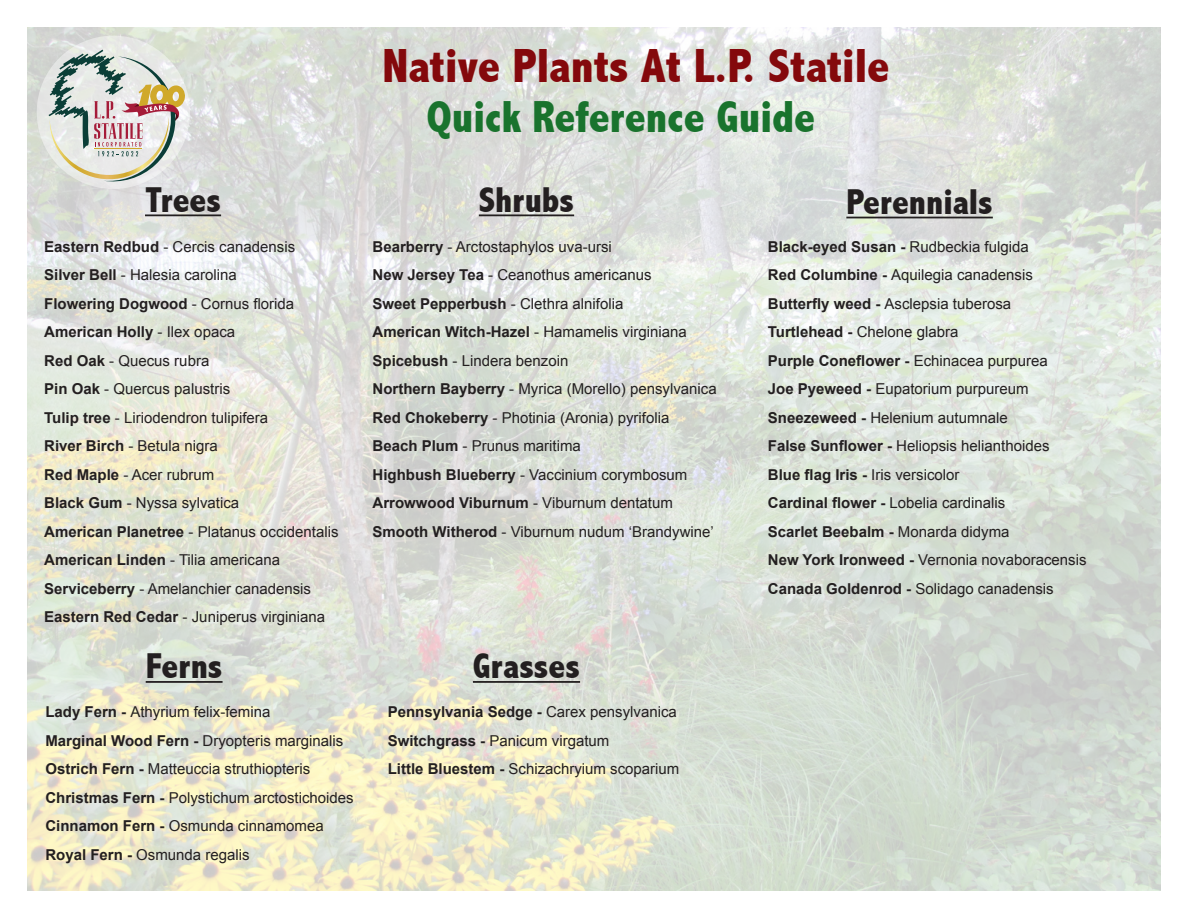
<style>
.page{position:relative;width:1188px;height:918px;background:#fff}
.page>*{position:absolute;margin:0;border:0;box-sizing:border-box;transform-origin:0 0}
.t1{font:800 condensed 48px "Abadi";color:#84090c}
.t2{font:800 condensed 45px "Abadi";color:#19732d}
.t3{font:800 condensed 36px "Abadi";color:#231f20}
.t4{font:15px "Arial";color:#231f20}
.t5{font:700 15px "Arial";color:#231f20}
.s1{font-weight:700}
.s2{font-weight:400}
</style>
<div class="page">
<img style="left:27px;top:27px;width:1134px;height:864px">
<svg style="left:37px;top:36px;width:153px;height:153px;background:#e7e8e6"></svg>
<hr style="left:145px;top:214px;width:76px;height:2px;background:#231f20">
<hr style="left:479px;top:214px;width:95px;height:2px;background:#231f20">
<hr style="left:846px;top:217px;width:147px;height:1px;background:#231f20">
<hr style="left:146px;top:681px;width:77px;height:2px;background:#231f20">
<hr style="left:473px;top:681px;width:107px;height:2px;background:#231f20">
<svg style="left:49px;top:50px;width:136px;height:137px;background:#cccbc2"></svg>
<p class="t3" style="left:145px;top:179px;width:78px">Trees</p>
<p class="t4" style="left:44px;top:237px;width:252px"><span class="s1">Eastern Redbud</span> - Cercis canadensis</p>
<p class="t4" style="left:44px;top:265px;width:194px"><span class="s1">Silver Bell</span> - Halesia carolina</p>
<p class="t5" style="left:44px;top:294px;width:252px">Flowering Dogwood <span class="s2">- Cornus florida</span></p>
<p class="t5" style="left:44px;top:322px;width:192px">American Holly <span class="s2">- Ilex opaca</span></p>
<p class="t4" style="left:44px;top:351px;width:167px"><span class="s1">Red Oak</span> - Quecus rubra</p>
<p class="t4" style="left:44px;top:379px;width:187px"><span class="s1">Pin Oak</span> - Quercus palustris</p>
<p class="t4" style="left:44px;top:408px;width:225px"><span class="s1">Tulip tree</span> - Liriodendron tulipifera</p>
<p class="t4" style="left:44px;top:436px;width:175px"><span class="s1">River Birch</span> - Betula nigra</p>
<p class="t4" style="left:44px;top:465px;width:172px"><span class="s1">Red Maple</span> - Acer rubrum</p>
<p class="t4" style="left:44px;top:493px;width:197px"><span class="s1">Black Gum</span> - Nyssa sylvatica</p>
<p class="t4" style="left:44px;top:522px;width:296px"><span class="s1">American Planetree</span> - Platanus occidentalis</p>
<p class="t4" style="left:44px;top:550px;width:237px"><span class="s1">American Linden</span> - Tilia americana</p>
<p class="t4" style="left:44px;top:579px;width:268px"><span class="s1">Serviceberry</span> - Amelanchier canadensis</p>
<p class="t4" style="left:44px;top:607px;width:282px"><span class="s1">Eastern Red Cedar</span> - Juniperus virginiana</p>
<p class="t3" style="left:146px;top:645px;width:78px">Ferns</p>
<p class="t4" style="left:45px;top:702px;width:227px"><span class="s1">Lady Fern -</span> Athyrium felix-femina</p>
<p class="t4" style="left:45px;top:731px;width:300px"><span class="s1">Marginal Wood Fern -</span> Dryopteris marginalis</p>
<p class="t4" style="left:45px;top:759px;width:267px"><span class="s1">Ostrich Fern -</span> Matteuccia struthiopteris</p>
<p class="t4" style="left:45px;top:788px;width:310px"><span class="s1">Christmas Fern -</span> Polystichum arctostichoides</p>
<p class="t4" style="left:45px;top:816px;width:280px"><span class="s1">Cinnamon Fern -</span> Osmunda cinnamomea</p>
<p class="t4" style="left:45px;top:845px;width:206px"><span class="s1">Royal Fern -</span> Osmunda regalis</p>
<p class="t1" style="left:383px;top:38px;width:509px">Native Plants At L.P. Statile</p>
<p class="t2" style="left:427px;top:91px;width:390px">Quick Reference Guide</p>
<p class="t3" style="left:479px;top:179px;width:97px">Shrubs</p>
<p class="t3" style="left:846px;top:181px;width:148px">Perennials</p>
<p class="t4" style="left:373px;top:237px;width:241px"><span class="s1">Bearberry</span> - Arctostaphylos uva-ursi</p>
<p class="t4" style="left:373px;top:265px;width:281px"><span class="s1">New Jersey Tea</span> - Ceanothus americanus</p>
<p class="t4" style="left:373px;top:294px;width:252px"><span class="s1">Sweet Pepperbush</span> - Clethra alnifolia</p>
<p class="t4" style="left:373px;top:322px;width:316px"><span class="s1">American Witch-Hazel</span> - Hamamelis virginiana</p>
<p class="t4" style="left:373px;top:351px;width:197px"><span class="s1">Spicebush</span> - Lindera benzoin</p>
<p class="t4" style="left:373px;top:379px;width:346px"><span class="s1">Northern Bayberry</span> - Myrica (Morello) pensylvanica</p>
<p class="t4" style="left:373px;top:408px;width:298px"><span class="s1">Red Chokeberry</span> - Photinia (Aronia) pyrifolia</p>
<p class="t4" style="left:373px;top:436px;width:210px"><span class="s1">Beach Plum</span> - Prunus maritima</p>
<p class="t4" style="left:373px;top:465px;width:316px"><span class="s1">Highbush Blueberry</span> - Vaccinium corymbosum</p>
<p class="t5" style="left:373px;top:493px;width:302px">Arrowwood Viburnum <span class="s2">- Viburnum dentatum</span></p>
<p class="t4" style="left:373px;top:522px;width:343px"><span class="s1">Smooth Witherod</span> - Viburnum nudum ‘Brandywine’</p>
<p class="t3" style="left:473px;top:645px;width:109px">Grasses</p>
<p class="t5" style="left:388px;top:702px;width:291px">Pennsylvania Sedge - <span class="s2">Carex pensylvanica</span></p>
<p class="t4" style="left:388px;top:731px;width:223px"><span class="s1">Switchgrass -</span> Panicum virgatum</p>
<p class="t4" style="left:388px;top:759px;width:293px"><span class="s1">Little Bluestem -</span> Schizachryium scoparium</p>
<p class="t5" style="left:768px;top:237px;width:262px">Black-eyed Susan - <span class="s2">Rudbeckia fulgida</span></p>
<p class="t4" style="left:768px;top:265px;width:267px"><span class="s1">Red Columbine -</span> Aquilegia canadensis</p>
<p class="t4" style="left:768px;top:294px;width:245px"><span class="s1">Butterfly weed -</span> Asclepsia tuberosa</p>
<p class="t4" style="left:768px;top:322px;width:192px"><span class="s1">Turtlehead -</span> Chelone glabra</p>
<p class="t5" style="left:768px;top:351px;width:282px">Purple Coneflower - <span class="s2">Echinacea purpurea</span></p>
<p class="t4" style="left:768px;top:379px;width:262px"><span class="s1">Joe Pyeweed -</span> Eupatorium purpureum</p>
<p class="t4" style="left:768px;top:408px;width:242px"><span class="s1">Sneezeweed -</span> Helenium autumnale</p>
<p class="t4" style="left:768px;top:436px;width:283px"><span class="s1">False Sunflower -</span> Heliopsis helianthoides</p>
<p class="t4" style="left:768px;top:465px;width:193px"><span class="s1">Blue flag Iris -</span> Iris versicolor</p>
<p class="t4" style="left:768px;top:493px;width:239px"><span class="s1">Cardinal flower -</span> Lobelia cardinalis</p>
<p class="t5" style="left:768px;top:522px;width:243px">Scarlet Beebalm - <span class="s2">Monarda didyma</span></p>
<p class="t4" style="left:768px;top:550px;width:320px"><span class="s1">New York Ironweed -</span> Vernonia novaboracensis</p>
<p class="t4" style="left:768px;top:579px;width:287px"><span class="s1">Canada Goldenrod -</span> Solidago canadensis</p>
</div>
